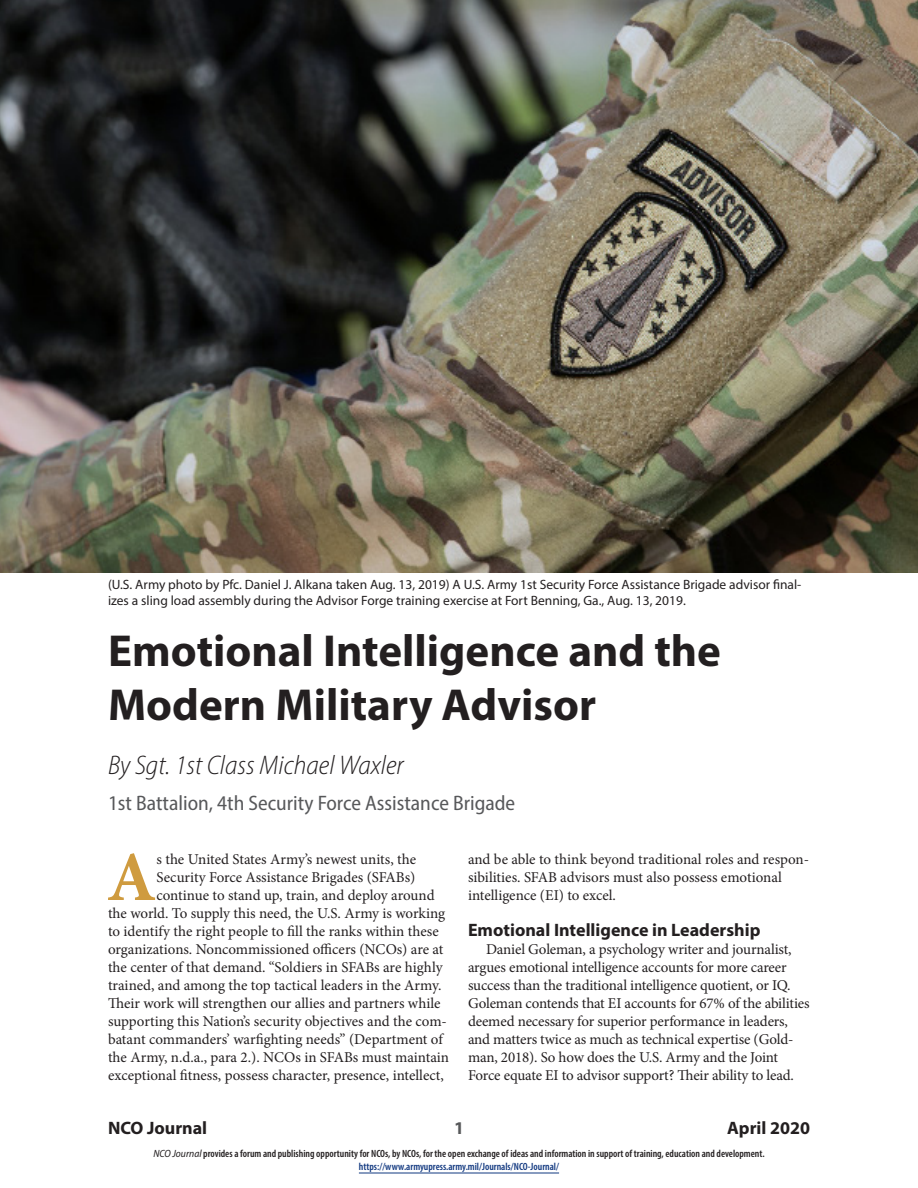
<style>
.page{position:relative;width:918px;height:1188px;background:#fff}
.page>*{position:absolute;margin:0;border:0;box-sizing:border-box;transform-origin:0 0}
.body-first{font:700 70.35px "Minion Pro";color:#cf9b3f}
.t1{font:700 45px/54px "Myriad Pro";color:#231f20}
.authorname{font:italic 300 semi-condensed 27px "Myriad Pro";color:#231f20}
.author-organization{font:semi-condensed 21px "Myriad Pro";color:#57585a}
.subhead{font:700 18px "Myriad Pro";color:#231f20}
.t2{font:700 18px "Myriad Pro";color:#57585a}
.body-first-2{font:15px/18px "Minion Pro";color:#231f20}
.body{font:15px/18px "Minion Pro";letter-spacing:-.01em;color:#231f20}
.cutline{font:13.5px/16.5px "Myriad Pro";color:#231f20}
.t3{font:600 condensed 10.5px/13.5px "Myriad Pro";color:#231f20;text-align:center}
.s1{font-weight:400;font-style:italic;font-stretch:semi-condensed}
.s2{color:#113880}
</style>
<div class="page">
<hr style="left:359px;top:1173px;width:200px;height:1px;background:#113880">
<img style="left:0;top:0;width:918px;height:572px">
<p class="cutline" style="left:108px;top:576px;width:695px">(U.S. Army photo by Pfc. Daniel J. Alkana taken Aug. 13, 2019) A U.S. Army 1st Security Force Assistance Brigade advisor final&shy;izes a sling load assembly during the Advisor Forge training exercise at Fort Benning, Ga., Aug. 13, 2019.</p>
<h1 class="t1" style="left:108px;top:622px;width:615px">Emotional Intelligence and the<br>Modern Military Advisor</h1>
<p class="authorname" style="left:108px;top:749px;width:297px">By Sgt. 1st Class Michael Waxler</p>
<p class="author-organization" style="left:108px;top:790px;width:409px">1st Battalion, 4th Security Force Assistance Brigade</p>
<p class="body-first" style="left:107px;top:828px;width:51px">A</p>
<p class="body-first-2" style="left:156px;top:850px;width:261px">s the United States Army’s newest units, the</p>
<p class="body-first-2" style="left:468px;top:850px;width:343px">and be able to think beyond traditional roles and respon&shy;sibilities. SFAB advisors must also possess emotional intelligence (EI) to excel.</p>
<p class="subhead" style="left:468px;top:918px;width:294px">Emotional Intelligence in Leadership</p>
<p class="body" style="left:468px;top:940px;width:343px;text-indent:18px">Daniel Goleman, a psychology writer and journalist, argues emotional intelligence accounts for more career success than the traditional intelligence quotient, or IQ.<br>Goleman contends that EI accounts for 67% of the abilities deemed necessary for superior performance in leaders, and matters twice as much as technical expertise (Gold&shy;man, 2018). So how does the U.S. Army and the Joint Force equate EI to advisor support? Their ability to lead.</p>
<p class="body-first-2" style="left:156px;top:868px;width:261px">Security Force Assistance Brigades (SFABs)</p>
<p class="body-first-2" style="left:156px;top:886px;width:280px">continue to stand up, train, and deploy around</p>
<p class="body-first-2" style="left:108px;top:904px;width:339px">the world. To supply this need, the U.S. Army is working</p>
<p class="body-first-2" style="left:108px;top:922px;width:332px">to identify the right people to fill the ranks within these</p>
<p class="body-first-2" style="left:108px;top:940px;width:337px">organizations. Noncommissioned officers (NCOs) are at</p>
<p class="body-first-2" style="left:108px;top:958px;width:336px">the center of that demand. “Soldiers in SFABs are highly</p>
<p class="body-first-2" style="left:108px;top:976px;width:335px">trained, and among the top tactical leaders in the Army.</p>
<p class="body-first-2" style="left:108px;top:994px;width:334px">Their work will strengthen our allies and partners while</p>
<p class="body-first-2" style="left:108px;top:1012px;width:340px">supporting this Nation’s security objectives and the com-</p>
<p class="body-first-2" style="left:108px;top:1030px;width:336px">batant commanders’ warfighting needs” (Department of</p>
<p class="body-first-2" style="left:108px;top:1048px;width:343px">the Army, n.d.a., para 2.). NCOs in SFABs must maintain</p>
<p class="body-first-2" style="left:108px;top:1066px;width:337px">exceptional fitness, possess character, presence, intellect,</p>
<p class="subhead" style="left:108px;top:1116px;width:101px">NCO Journal</p>
<p class="t2" style="left:454px;top:1116px;width:11px">1</p>
<p class="subhead" style="left:727px;top:1116px;width:84px">April 2020</p>
<p class="t3" style="left:153px;top:1146px;width:613px"><span class="s1">NCO Journal</span> provides a forum and publishing opportunity for NCOs, by NCOs, for the open exchange of ideas and information in support of training, education and development. <span class="s2">https://www.armyupress.army.mil/Journals/NCO-Journal/</span></p>
</div>
